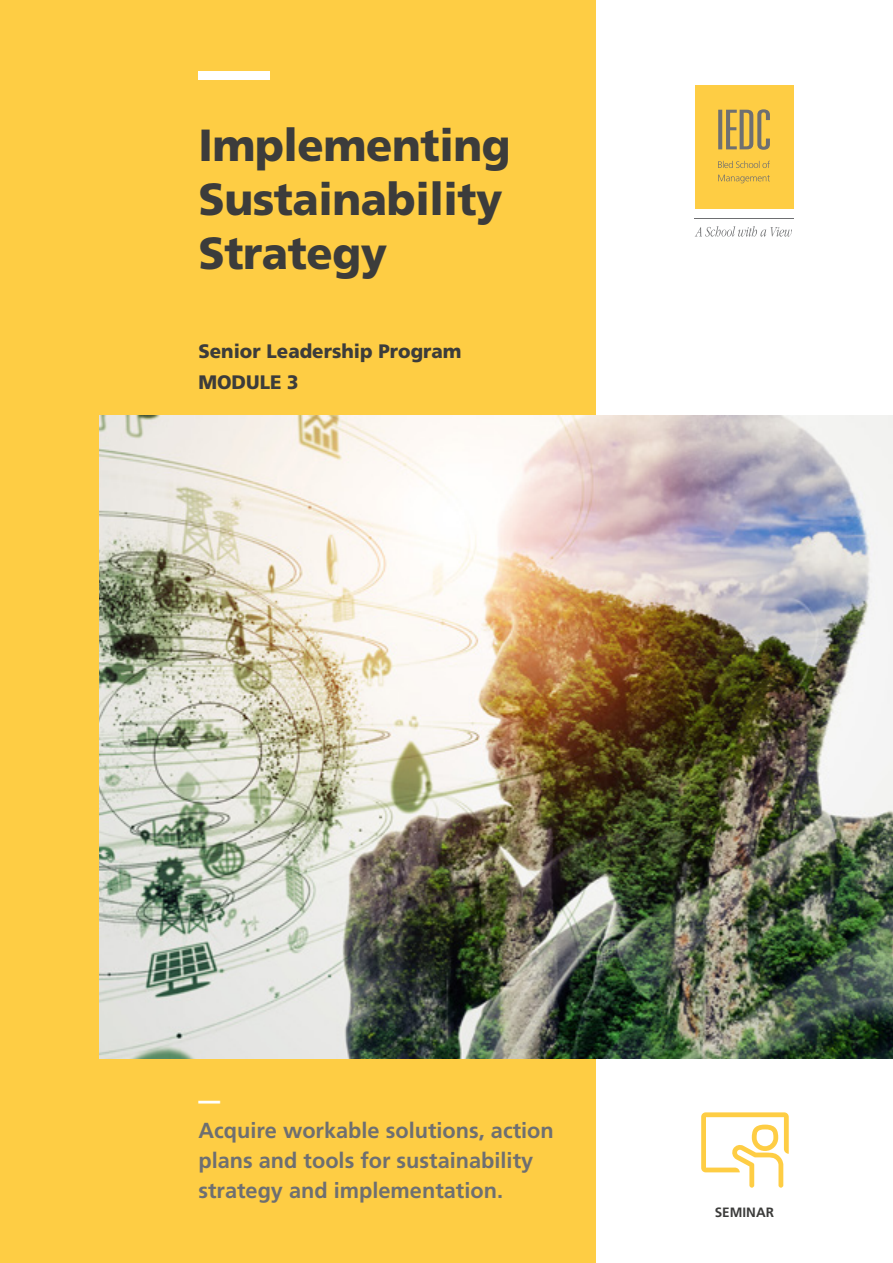
<style>
.page{position:relative;width:893px;height:1263px;background:#fff}
.page>*{position:absolute;margin:0;border:0;box-sizing:border-box;transform-origin:0 0}
.t1{font:900 71.4px "Frutiger LT Std";color:#fff}
.t2{font:900 45px/54px "Frutiger LT Std";letter-spacing:-.01em;color:#3c3c3b;scale:.96 1}
.t3{font:700 21.75px/30px "Frutiger LT Std";color:#6e6f71}
.t4{font:900 21.75px "Frutiger LT Std";color:#fff}
.t5{font:900 19.5px/30.8px "Frutiger LT Std";color:#3c3c3b;scale:.96 1}
.t6{font:700 13.5px "Frutiger LT Std";color:#3c3c3b}
</style>
<div class="page">
<div style="left:0;top:0;width:596px;height:1263px;background:#fecd44"></div>
<div style="left:695px;top:85px;width:98px;height:123px;background:#fecd44"></div>
<svg style="left:718px;top:161px;width:52px;height:22px"></svg>
<svg style="left:718px;top:109px;width:52px;height:41px"></svg>
<hr style="left:694px;top:219px;width:99px;height:1px;background:#6e6f71">
<svg style="left:695px;top:226px;width:97px;height:11px"></svg>
<img style="left:99px;top:415px;width:794px;height:644px">
<svg style="left:701px;top:1112px;width:88px;height:76px"></svg>
<h1 class="t1" style="left:198px;top:26px;width:73px">—</h1>
<h2 class="t2" style="left:198px;top:118px;width:327px">Implementing<br>Sustainability<br>Strategy</h2>
<p class="t5" style="left:198px;top:336px;width:276px">Senior Leadership Program<br>MODULE 3</p>
<p class="t4" style="left:198px;top:1087px;width:23px">—</p>
<p class="t3" style="left:198px;top:1116px;width:357px">Acquire workable solutions, action plans and tools for sustainability strategy and implementation.</p>
<p class="t6" style="left:715px;top:1204px;width:61px">SEMINAR</p>
</div>
